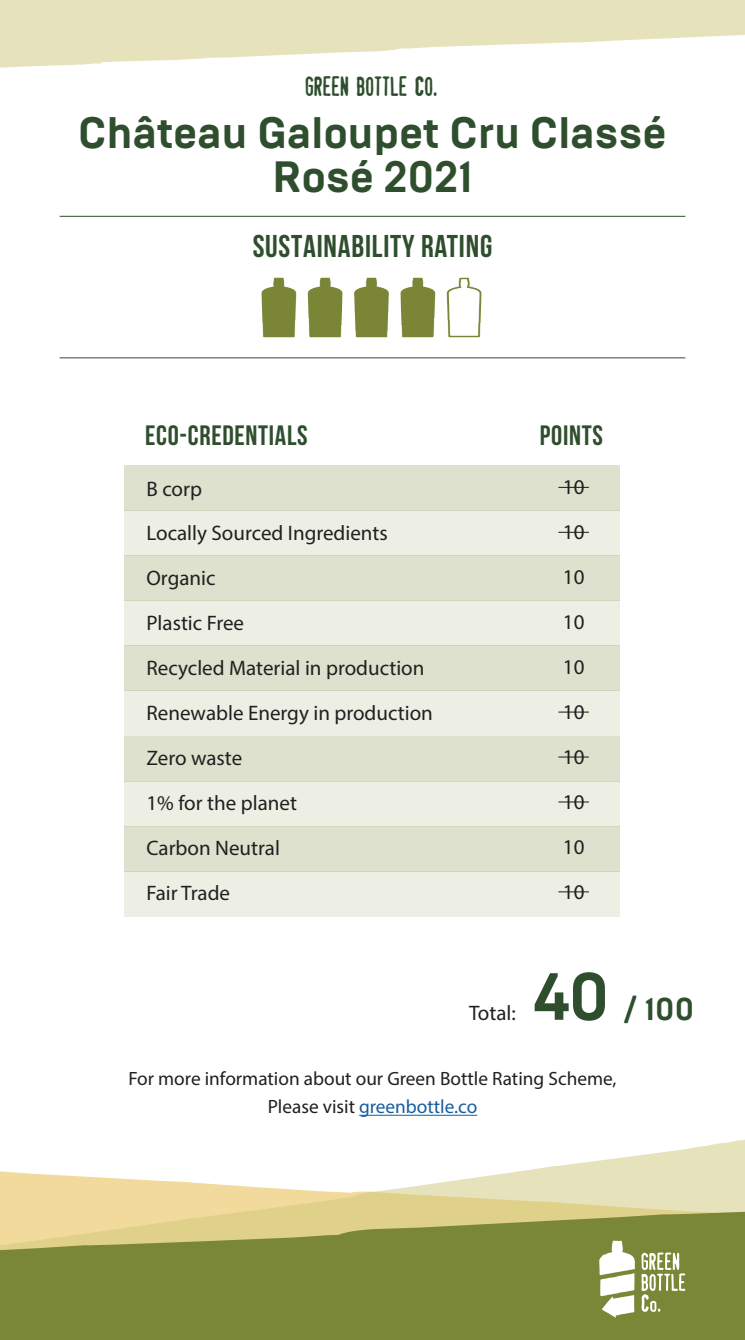
<style>
.page{position:relative;width:745px;height:1340px;background:#fff}
.page>*{position:absolute;margin:0;border:0;box-sizing:border-box;transform-origin:0 0}
.t1{font:700 66.5px "Brutal Type";color:#2e4e2d}
.t2{font:700 43.75px/43.8px "Brutal Type";letter-spacing:-.01em;color:#2e4e2d;text-align:center}
.t3{font:700 31.5px "Bebas Neue";letter-spacing:.025em;color:#2e4e2d}
.t4{font:700 31.5px "Brutal Type";color:#2e4e2d}
.t5{font:700 28px "Bebas Neue";letter-spacing:.025em;color:#2e4e2d}
.t6{font:26.25px "Stamp";letter-spacing:.025em;color:#2e4e2d}
.t7{font:21px/45px "Myriad Pro";color:#231f20}
.t8{font:19.25px/28px "Myriad Pro";color:#231f20;text-align:center}
.s1{color:#175d9e}
</style>
<div class="page">
<svg style="left:0;top:1140px;width:744px;height:58px"></svg>
<svg style="left:0;top:1198px;width:744px;height:141px;background:#959a4d"></svg>
<svg style="left:0;top:0;width:744px;height:68px;fill:#e6e2bb"></svg>
<svg style="left:598px;top:1240px;width:36px;height:77px"></svg>
<svg style="left:641px;top:1252px;width:44px;height:59px"></svg>
<hr style="left:60px;top:357px;width:625px;height:1px;background:#2e4e2d">
<hr style="left:60px;top:216px;width:625px;height:1px;background:#2e4e2d">
<hr style="left:359px;top:1114px;width:118px;height:1px;background:#175d9e">
<div style="left:125px;top:466px;width:494px;height:45px;background:#dee1cd"></div>
<div style="left:125px;top:646px;width:494px;height:45px;background:#dee1cd"></div>
<div style="left:125px;top:826px;width:494px;height:45px;background:#dee1cd"></div>
<div style="left:125px;top:556px;width:494px;height:45px;background:#dee1cd"></div>
<div style="left:125px;top:736px;width:494px;height:45px;background:#dee1cd"></div>
<div style="left:125px;top:511px;width:494px;height:45px;background:#edefe4"></div>
<div style="left:125px;top:691px;width:494px;height:45px;background:#edefe4"></div>
<div style="left:125px;top:871px;width:494px;height:45px;background:#edefe4"></div>
<div style="left:125px;top:601px;width:494px;height:45px;background:#edefe4"></div>
<div style="left:125px;top:781px;width:494px;height:45px;background:#edefe4"></div>
<img style="left:235px;top:277px;width:272px;height:82px">
<hr style="left:558px;top:487px;width:30px;height:1px;background:#231f20">
<hr style="left:558px;top:532px;width:30px;height:1px;background:#231f20">
<hr style="left:558px;top:711px;width:30px;height:1px;background:#231f20">
<hr style="left:558px;top:756px;width:30px;height:1px;background:#231f20">
<hr style="left:558px;top:801px;width:30px;height:1px;background:#231f20">
<hr style="left:558px;top:891px;width:30px;height:1px;background:#231f20">
<p class="t6" style="left:305px;top:71px;width:133px">GREEN BOTTLE Co.</p>
<p class="t2" style="left:78px;top:111px;width:590px">Château Galoupet Cru Classé<br>Rosé 2021</p>
<p class="t3" style="left:252px;top:229px;width:241px">SUSTAINABILITY Rating</p>
<h3 class="t5" style="left:145px;top:420px;width:164px">ECO-CREDENTIALS</h3>
<h3 class="t5" style="left:539px;top:420px;width:64px">POINTS</h3>
<p class="t7" style="left:146px;top:465px;width:288px">B corp<br>Locally Sourced Ingredients<br>Organic<br>Plastic Free<br>Recycled Material in production<br>Renewable Energy in production<br>Zero waste<br>1% for the planet<br>Carbon Neutral<br>Fair Trade</p>
<p class="t7" style="left:562px;top:464px;width:23px">10</p>
<p class="t7" style="left:562px;top:509px;width:23px">10</p>
<p class="t7" style="left:562px;top:554px;width:23px">10</p>
<p class="t7" style="left:562px;top:599px;width:23px">10</p>
<p class="t7" style="left:562px;top:644px;width:23px">10</p>
<p class="t7" style="left:562px;top:689px;width:23px">10</p>
<p class="t7" style="left:562px;top:734px;width:23px">10</p>
<p class="t7" style="left:562px;top:779px;width:23px">10</p>
<p class="t7" style="left:562px;top:824px;width:23px">10</p>
<p class="t7" style="left:562px;top:869px;width:23px">10</p>
<p class="t1" style="left:532px;top:956px;width:78px">40</p>
<p class="t7" style="left:468px;top:989px;width:48px">Total:</p>
<h3 class="t4" style="left:622px;top:989px;width:72px">/ 100</h3>
<p class="t8" style="left:128px;top:1064px;width:489px">For more information about our Green Bottle Rating Scheme,<br>Please visit <span class="s1">greenbottle.co</span></p>
</div>
